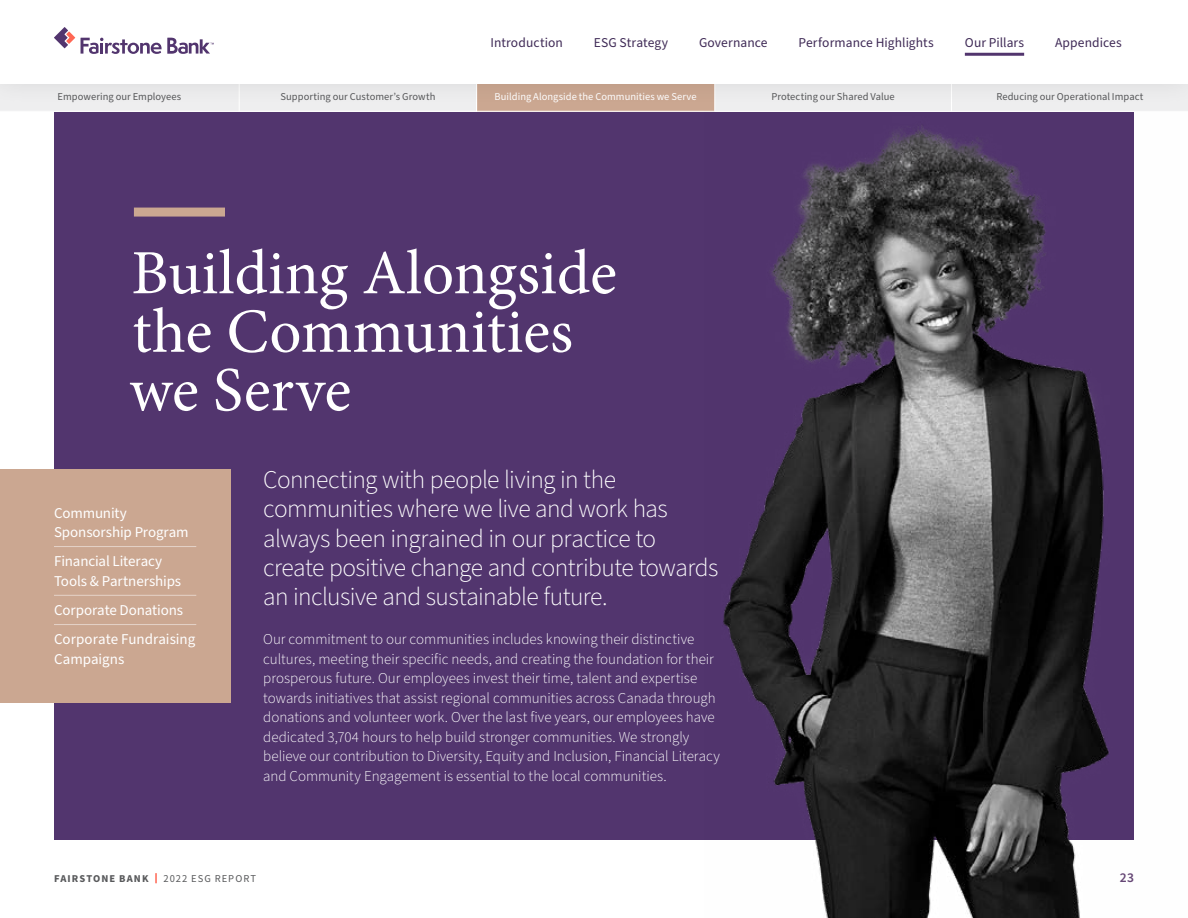
<style>
.page{position:relative;width:1188px;height:918px;background:#fff}
.page>*{position:absolute;margin:0;border:0;box-sizing:border-box;transform-origin:0 0}
.t1{font:63px/58.5px "Minion Pro";color:#fff}
.t2{font:300 25.5px/29.2px "Source Sans Pro";letter-spacing:-.02em;color:#fff}
.t3{font:300 15px/19.5px "Source Sans Pro";color:#fff}
.t4{font:15px/19.5px "Source Sans Pro";letter-spacing:-.005em;color:#fff}
.t5{font:13.5px "Source Sans Pro";letter-spacing:.005em;color:#3f2a56}
.t6{font:600 13.5px "Source Sans Pro";color:#654675}
.t7{font:10.5px "Source Sans Pro";letter-spacing:.005em;color:#58595b}
.t8{font:10.5px "Source Sans Pro";letter-spacing:.005em;color:#fff}
.t9{font:700 10.5px "Source Sans Pro";letter-spacing:.1em;color:#58595b}
.t10{font:10.5px "Source Sans Pro";letter-spacing:.1em;color:#58595b}
</style>
<div class="page">
<div style="left:0;top:79px;width:239px;height:32px;background:#eeeeef"></div>
<div style="left:715px;top:79px;width:236px;height:32px;background:#eeeeef"></div>
<div style="left:952px;top:79px;width:236px;height:32px;background:#eeeeef"></div>
<div style="left:239px;top:79px;width:237px;height:32px;background:#eeeeef"></div>
<div style="left:477px;top:79px;width:237px;height:32px;background:#cba791"></div>
<div style="left:54px;top:112px;width:1080px;height:727px;background:#52356e"></div>
<img style="left:704px;top:110px;width:430px;height:808px">
<div style="left:0;top:469px;width:230px;height:234px;background:#cba791"></div>
<hr style="left:54px;top:546px;width:142px;height:1px;background:#e5d3c8">
<hr style="left:54px;top:595px;width:142px;height:1px;background:#e5d3c8">
<hr style="left:54px;top:624px;width:142px;height:1px;background:#e5d3c8">
<div style="left:134px;top:208px;width:91px;height:9px;background:#cba791"></div>
<svg style="left:155px;top:873px;width:2px;height:10px"></svg>
<div style="left:0;top:0;width:1188px;height:106px;background:#000;opacity:.15"></div>
<div style="left:0;top:0;width:1188px;height:83px;background:#fff"></div>
<svg style="left:54px;top:27px;width:21px;height:21px"></svg>
<svg style="left:81px;top:38px;width:133px;height:16px"></svg>
<hr style="left:965px;top:53px;width:59px;height:3px;background:#52356e">
<hr style="left:0;top:111px;width:1188px;height:1px;background:#fff">
<p class="t5" style="left:491px;top:33px;width:74px">Introduction</p>
<p class="t5" style="left:594px;top:33px;width:76px">ESG Strategy</p>
<p class="t5" style="left:699px;top:33px;width:70px">Governance</p>
<p class="t5" style="left:799px;top:33px;width:137px">Performance Highlights</p>
<p class="t5" style="left:965px;top:33px;width:61px">Our Pillars</p>
<p class="t5" style="left:1055px;top:33px;width:68px">Appendices</p>
<p class="t7" style="left:58px;top:90px;width:125px">Empowering our Employees</p>
<p class="t7" style="left:280px;top:90px;width:156px">Supporting our Customer’s Growth</p>
<p class="t8" style="left:495px;top:90px;width:204px">Building Alongside the Communities we Serve</p>
<p class="t7" style="left:771px;top:90px;width:125px">Protecting our Shared Value</p>
<p class="t7" style="left:996px;top:90px;width:148px">Reducing our Operational Impact</p>
<h1 class="t1" style="left:129px;top:244px;width:489px">Building Alongside the Communities we Serve</h1>
<p class="t4" style="left:54px;top:503px;width:136px">Community<br>Sponsorship Program</p>
<p class="t4" style="left:54px;top:552px;width:129px">Financial Literacy<br>Tools &amp; Partnerships</p>
<p class="t4" style="left:54px;top:596px;width:143px;line-height:29.2px">Corporate Donations<br>Corporate Fundraising</p>
<p class="t4" style="left:54px;top:650px;width:72px">Campaigns</p>
<h2 class="t2" style="left:263px;top:466px;width:457px">Connecting with people living in the communities where we live and work has always been ingrained in our practice to create positive change and contribute towards an inclusive and sustainable future.</h2>
<p class="t3" style="left:263px;top:630px;width:458px">Our commitment to our communities includes knowing their distinctive cultures, meeting their specific needs, and creating the foundation for their prosperous future. Our employees invest their time, talent and expertise towards initiatives that assist regional communities across Canada through donations and volunteer work. Over the last five years, our employees have dedicated 3,704 hours to help build stronger communities. We strongly believe our contribution to Diversity, Equity and Inclusion, Financial Literacy and Community Engagement is essential to the local communities.</p>
<p class="t9" style="left:54px;top:871px;width:96px">FAIRSTONE BANK</p>
<p class="t10" style="left:163px;top:871px;width:94px">2022 ESG REPORT</p>
<p class="t6" style="left:1120px;top:868px;width:16px">23</p>
</div>
